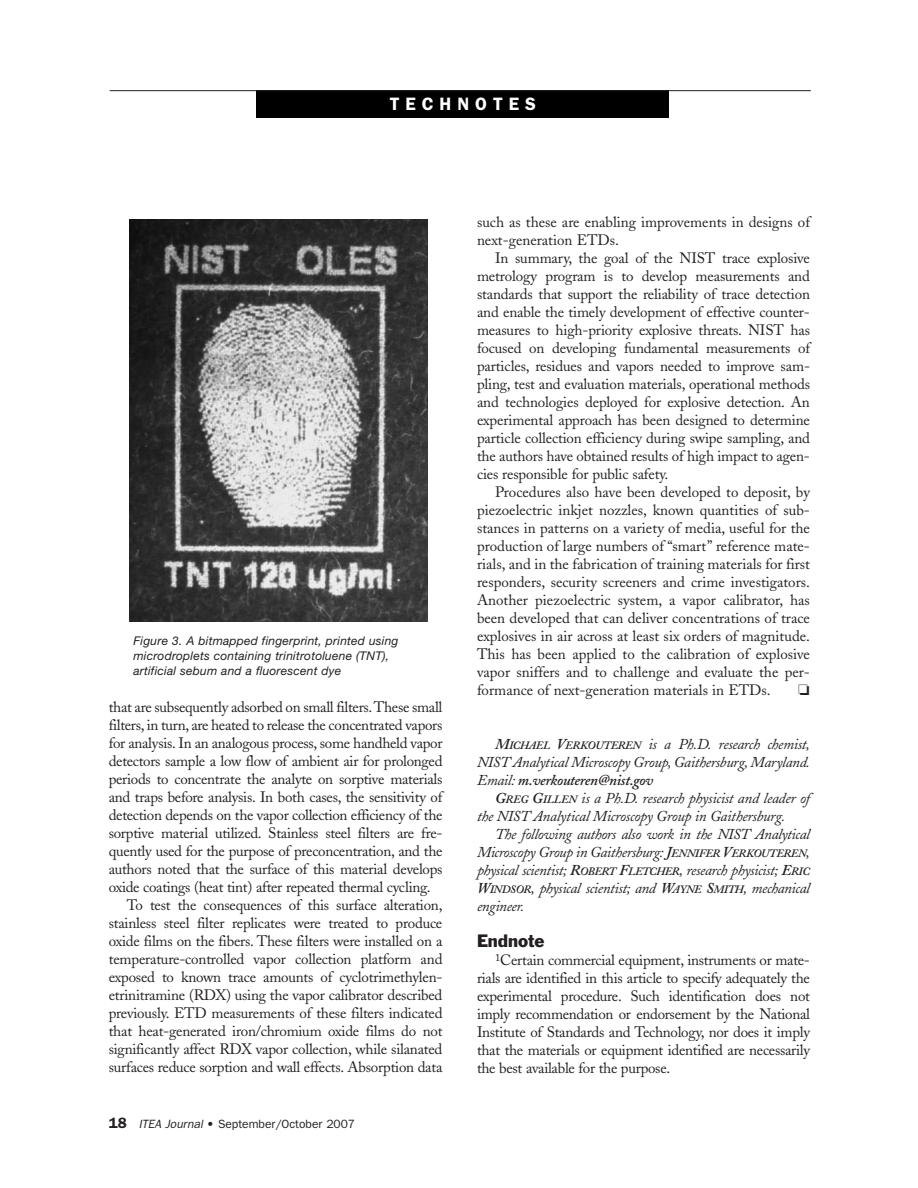
<style>
.page{position:relative;width:918px;height:1188px;background:#fff}
.page>*{position:absolute;margin:0;border:0;box-sizing:border-box;transform-origin:0 0}
.t1{font:600 18px "Franklin Gothic";color:#fff}
.t2{font:16.5px "Franklin Gothic BT";color:#231f20}
.t3{font:15px/18px "Adobe Caslon";letter-spacing:-.015em;color:#231f20;text-align:justify}
.t4{font:italic 15px/18px "Adobe Caslon";letter-spacing:-.02em;color:#231f20;text-align:justify}
.t5{font:italic 12px/15px "Helvetica Neue";letter-spacing:.015em;color:#231f20}
.t6{font:12px "Franklin Gothic";color:#231f20}
.s1{font-weight:600;font-size:15px}
.s2{font-style:italic}
.s3{font-weight:600}
.s4{font-weight:600;font-size:11.25px}
</style>
<div class="page">
<div style="left:256px;top:91px;width:413px;height:27px;background:#000"></div>
<hr style="left:110px;top:90px;width:701px;height:1px;background:#231f20">
<img style="left:130px;top:219px;width:298px;height:403px">
<p class="t1" style="left:390px;top:98px;width:148px">T E C H N O T E S</p>
<p class="t5" style="left:134px;top:634px;width:266px">Figure 3. A bitmapped fingerprint, printed using microdroplets containing trinitrotoluene (TNT), artificial sebum and a fluorescent dye</p>
<p class="t3" style="left:109px;top:700px;width:335px">that are subsequently adsorbed on small filters.These small</p>
<p class="t3" style="left:109px;top:718px;width:335px">filters, in turn, are heated to release the concentrated vapors</p>
<p class="t3" style="left:109px;top:736px;width:335px">for analysis. In an analogous process, some handheld vapor</p>
<p class="t3" style="left:109px;top:754px;width:335px">detectors sample a low flow of ambient air for prolonged</p>
<p class="t3" style="left:109px;top:772px;width:335px">periods to concentrate the analyte on sorptive materials</p>
<p class="t3" style="left:109px;top:790px;width:335px">and traps before analysis. In both cases, the sensitivity of</p>
<p class="t3" style="left:109px;top:808px;width:335px">detection depends on the vapor collection efficiency of the</p>
<p class="t3" style="left:109px;top:826px;width:335px">sorptive material utilized. Stainless steel filters are fre-</p>
<p class="t3" style="left:109px;top:844px;width:335px">quently used for the purpose of preconcentration, and the</p>
<p class="t3" style="left:109px;top:862px;width:335px">authors noted that the surface of this material develops</p>
<p class="t3" style="left:109px;top:880px;width:323px">oxide coatings (heat tint) after repeated thermal cycling.</p>
<p class="t3" style="left:127px;top:898px;width:317px">To test the consequences of this surface alteration,</p>
<p class="t3" style="left:109px;top:916px;width:335px">stainless steel filter replicates were treated to produce</p>
<p class="t3" style="left:109px;top:934px;width:335px">oxide films on the fibers. These filters were installed on a</p>
<p class="t3" style="left:109px;top:952px;width:335px">temperature-controlled vapor collection platform and</p>
<p class="t3" style="left:109px;top:970px;width:335px">exposed to known trace amounts of cyclotrimethylen-</p>
<p class="t3" style="left:109px;top:988px;width:335px">etrinitramine (RDX) using the vapor calibrator described</p>
<p class="t3" style="left:109px;top:1006px;width:335px">previously. ETD measurements of these filters indicated</p>
<p class="t3" style="left:109px;top:1024px;width:335px">that heat-generated iron/chromium oxide films do not</p>
<p class="t3" style="left:109px;top:1042px;width:335px">significantly affect RDX vapor collection, while silanated</p>
<p class="t3" style="left:109px;top:1060px;width:335px">surfaces reduce sorption and wall effects. Absorption data</p>
<p class="t6" style="left:109px;top:1120px;width:248px"><span class="s1">18</span> <span class="s2">ITEA Journal</span> • September/October 2007</p>
<p class="t3" style="left:477px;top:215px;width:335px">such as these are enabling improvements in designs of next-generation ETDs.</p>
<p class="t3" style="left:477px;top:251px;width:335px;text-indent:18px">In summary, the goal of the NIST trace explosive metrology program is to develop measurements and standards that support the reliability of trace detection and enable the timely development of effective counter&shy;measures to high-priority explosive threats. NIST has focused on developing fundamental measurements of particles, residues and vapors needed to improve sam&shy;pling, test and evaluation materials, operational methods and technologies deployed for explosive detection. An experimental approach has been designed to determine particle collection efficiency during swipe sampling, and the authors have obtained results of high impact to agen&shy;cies responsible for public safety.</p>
<p class="t3" style="left:477px;top:485px;width:335px;text-indent:18px">Procedures also have been developed to deposit, by piezoelectric inkjet nozzles, known quantities of sub&shy;stances in patterns on a variety of media, useful for the production of large numbers of “smart” reference mate&shy;rials, and in the fabrication of training materials for first responders, security screeners and crime investigators.<br>Another piezoelectric system, a vapor calibrator, has been developed that can deliver concentrations of trace explosives in air across at least six orders of magnitude.<br>This has been applied to the calibration of explosive vapor sniffers and to challenge and evaluate the per&shy;formance of next-generation materials in ETDs.</p>
<p class="t4" style="left:477px;top:737px;width:335px;text-indent:18px"><span class="s3">M</span><span class="s4">ICHAEL</span> <span class="s3">V</span><span class="s4">ERKOUTEREN</span> is a Ph.D. research chemist, NIST Analytical Microscopy Group, Gaithersburg, Maryland.<br>Email: <span class="s3">m.verkouteren@nist.gov</span></p>
<p class="t4" style="left:477px;top:791px;width:334px;text-indent:18px"><span class="s3">G</span><span class="s4">REG</span> <span class="s3">G</span><span class="s4">ILLEN</span> is a Ph.D. research physicist and leader of the NIST Analytical Microscopy Group in Gaithersburg.</p>
<p class="t4" style="left:477px;top:827px;width:335px;text-indent:18px">The following authors also work in the NIST Analytical Microscopy Group in Gaithersburg: <span class="s3">J</span><span class="s4">ENNIFER</span> <span class="s3">V</span><span class="s4">ERKOUTEREN</span>, physical scientist; <span class="s3">R</span><span class="s4">OBERT</span> <span class="s3">F</span><span class="s4">LETCHER</span>, research physicist; <span class="s3">E</span><span class="s4">RIC </span><span class="s3">W</span><span class="s4">INDSOR</span>, physical scientist; and <span class="s3">W</span><span class="s4">AYNE</span> <span class="s3">S</span><span class="s4">MITH</span>, mechanical engineer.</p>
<p class="t2" style="left:477px;top:934px;width:69px">Endnote</p>
<p class="t3" style="left:477px;top:953px;width:335px;text-indent:18px"><sup>1</sup>Certain commercial equipment, instruments or mate&shy;rials are identified in this article to specify adequately the experimental procedure. Such identification does not imply recommendation or endorsement by the National Institute of Standards and Technology, nor does it imply that the materials or equipment identified are necessarily the best available for the purpose.</p>
</div>
